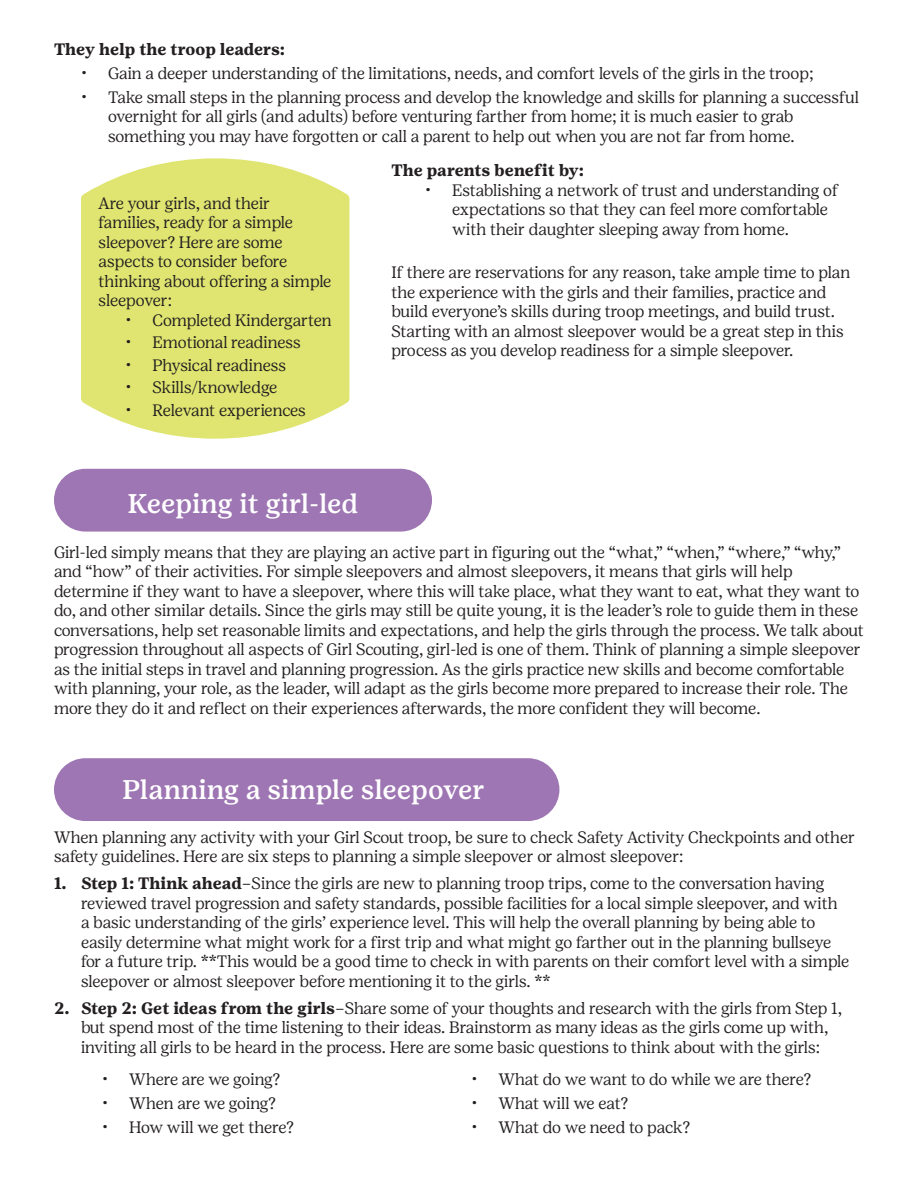
<style>
.page{position:relative;width:918px;height:1188px;background:#fff}
.page>*{position:absolute;margin:0;border:0;box-sizing:border-box;transform-origin:0 0}
.t1{font:500 27px "Girl Scout Text";color:#fff}
.t2{font:300 16.5px/19.5px "Girl Scout Display";color:#231f20}
.t3{font:700 16.5px "Girl Scout Text";color:#231f20}
.s1{font-family:"Girl Scout Text";font-weight:700}
</style>
<div class="page">
<div style="left:54px;top:469px;width:378px;height:63px;background:#9e76b3;border-radius:31px"></div>
<div style="left:54px;top:758px;width:505px;height:63px;background:#9e76b3;border-radius:31px"></div>
<svg style="left:81px;top:158px;width:268px;height:281px;fill:#dfe570"></svg>
<p class="t3" style="left:54px;top:39px;width:233px">They help the troop leaders:</p>
<p class="t2" style="left:81px;top:63px;width:734px">• Gain a deeper understanding of the limitations, needs, and comfort levels of the girls in the troop;</p>
<p class="t2" style="left:108px;top:87px;width:753px;text-indent:-27px">• Take small steps in the planning process and develop the knowledge and skills for planning a successful overnight for all girls (and adults) before venturing farther from home; it is much easier to grab something you may have forgotten or call a parent to help out when you are not far from home.</p>
<p class="t3" style="left:392px;top:160px;width:194px">The parents benefit by:</p>
<p class="t2" style="left:452px;top:180px;width:388px;text-indent:-27px">• Establishing a network of trust and understanding of expectations so that they can feel more comfortable with their daughter sleeping away from home.</p>
<p class="t2" style="left:392px;top:262px;width:460px">If there are reservations for any reason, take ample time to plan the experience with the girls and their families, practice and build everyone’s skills during troop meetings, and build trust.<br>Starting with an almost sleepover would be a great step in this process as you develop readiness for a simple sleepover.</p>
<p class="t2" style="left:99px;top:193px;width:234px">Are your girls, and their families, ready for a simple sleepover? Here are some aspects to consider before thinking about offering a simple sleepover:</p>
<p class="t2" style="left:126px;top:310px;width:208px">• Completed Kindergarten</p>
<p class="t2" style="left:126px;top:333px;width:177px">• Emotional readiness</p>
<p class="t2" style="left:126px;top:355px;width:162px">• Physical readiness</p>
<p class="t2" style="left:126px;top:378px;width:153px">• Skills/knowledge</p>
<p class="t2" style="left:126px;top:400px;width:182px">• Relevant experiences</p>
<p class="t1" style="left:128px;top:487px;width:232px">Keeping it girl-led</p>
<p class="t2" style="left:54px;top:542px;width:811px">Girl-led simply means that they are playing an active part in figuring out the “what,” “when,” “where,” “why,” and “how” of their activities. For simple sleepovers and almost sleepovers, it means that girls will help determine if they want to have a sleepover, where this will take place, what they want to eat, what they want to do, and other similar details. Since the girls may still be quite young, it is the leader’s role to guide them in these conversations, help set reasonable limits and expectations, and help the girls through the process. We talk about progression throughout all aspects of Girl Scouting, girl-led is one of them. Think of planning a simple sleepover as the initial steps in travel and planning progression. As the girls practice new skills and become comfortable with planning, your role, as the leader, will adapt as the girls become more prepared to increase their role. The more they do it and reflect on their experiences afterwards, the more confident they will become.</p>
<p class="t1" style="left:122px;top:773px;width:364px">Planning a simple sleepover</p>
<p class="t2" style="left:54px;top:827px;width:802px">When planning any activity with your Girl Scout troop, be sure to check Safety Activity Checkpoints and other safety guidelines. Here are six steps to planning a simple sleepover or almost sleepover:</p>
<p class="t2" style="left:81px;top:873px;width:770px;text-indent:-27px"><span class="s1">1. Step 1: Think ahead</span>–Since the girls are new to planning troop trips, come to the conversation having reviewed travel progression and safety standards, possible facilities for a local simple sleepover, and with a basic understanding of the girls’ experience level. This will help the overall planning by being able to easily determine what might work for a first trip and what might go farther out in the planning bullseye for a future trip. **This would be a good time to check in with parents on their comfort level with a simple sleepover or almost sleepover before mentioning it to the girls. **</p>
<p class="t2" style="left:81px;top:998px;width:762px;text-indent:-27px"><span class="s1">2. Step 2: Get ideas from the girls</span>–Share some of your thoughts and research with the girls from Step 1, but spend most of the time listening to their ideas. Brainstorm as many ideas as the girls come up with, inviting all girls to be heard in the process. Here are some basic questions to think about with the girls:</p>
<p class="t2" style="left:102px;top:1069px;width:180px">• Where are we going?</p>
<p class="t2" style="left:102px;top:1093px;width:175px">• When are we going?</p>
<p class="t2" style="left:102px;top:1117px;width:193px">• How will we get there?</p>
<p class="t2" style="left:471px;top:1069px;width:341px">• What do we want to do while we are there?</p>
<p class="t2" style="left:471px;top:1093px;width:158px">• What will we eat?</p>
<p class="t2" style="left:471px;top:1117px;width:220px">• What do we need to pack?</p>
</div>
